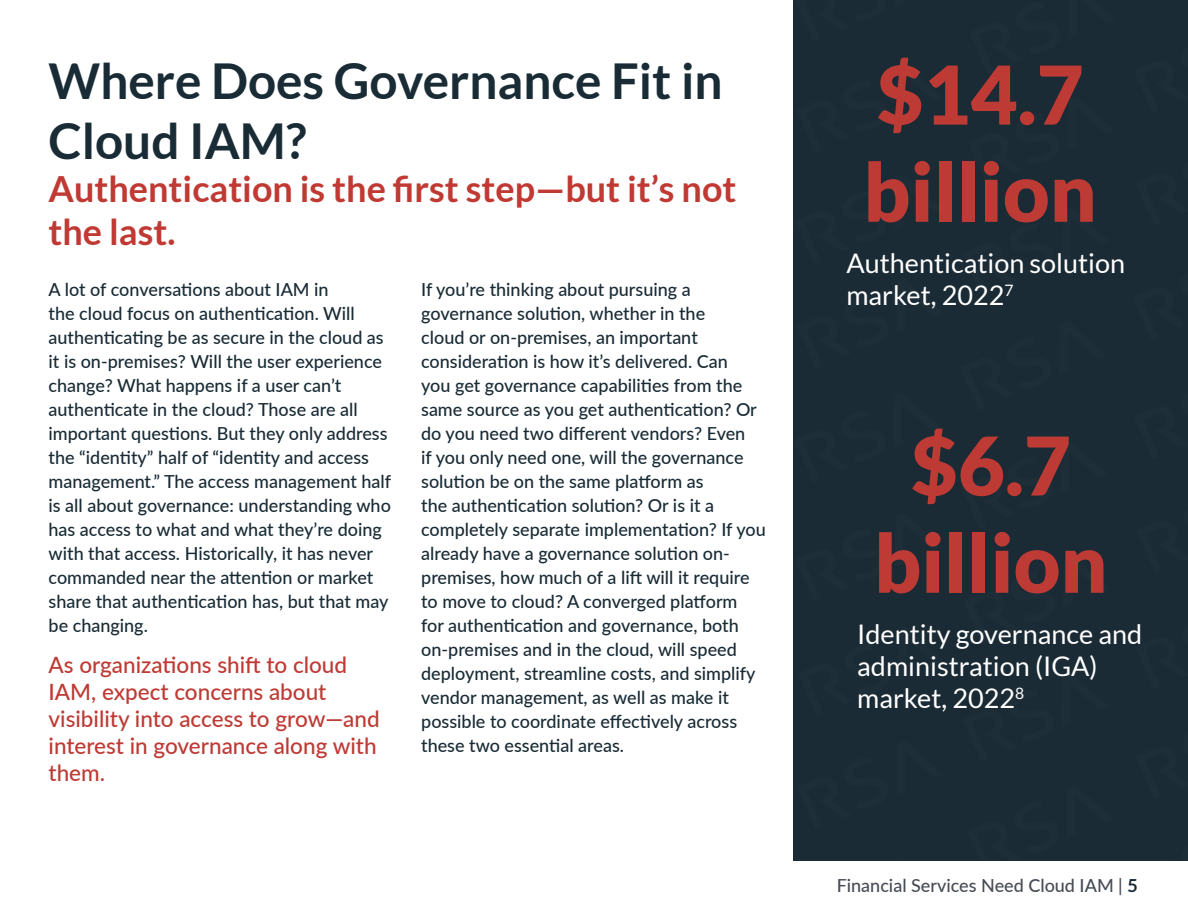
<style>
.page{position:relative;width:1188px;height:918px;background:#fff}
.page>*{position:absolute;margin:0;border:0;box-sizing:border-box;transform-origin:0 0}
.SidebarTextRedLarge{font:900 81px/97.2px "Lato";color:#be3a34}
.PageTitleBlack{font:700 49.5px/59.4px "Lato";color:#192b35}
.PageTitle02Red{font:700 36px/43.2px "Lato";color:#c03933}
.SidebarTextWhite{font:27px/32.4px "Lato";color:#fff}
.Subhead01Red{font:500 22.5px/27px "Lato";color:#be3a34}
.BodyTextBlack{font:500 18px/24px "Lato";color:#192b35}
.t1{font:500 18px "Lato";color:#474c55}
.s1{font-weight:700;color:#192b35}
</style>
<div class="page">
<div style="left:794px;top:0;width:394px;height:861px;background:#1a2b35"></div>
<p class="PageTitleBlack" style="left:49px;top:51px;width:675px">Where Does Governance Fit in<br>Cloud IAM?</p>
<p class="PageTitle02Red" style="left:49px;top:167px;width:689px">Authentication is the first step—but it’s not the last.</p>
<p class="BodyTextBlack" style="left:49px;top:277px;width:344px">A lot of conversations about IAM in<br>the cloud focus on authentication. Will authenticating be as secure in the cloud as it is on-premises? Will the user experience change? What happens if a user can’t authenticate in the cloud? Those are all important questions. But they only address the “identity” half of “identity and access management.” The access management half is all about governance: understanding who has access to what and what they’re doing with that access. Historically, it has never commanded near the attention or market share that authentication has, but that may be changing.</p>
<p class="Subhead01Red" style="left:49px;top:650px;width:333px">As organizations shift to cloud<br>IAM, expect concerns about visibility into access to grow—and interest in governance along with them.</p>
<p class="BodyTextBlack" style="left:421px;top:277px;width:346px">If you’re thinking about pursuing a governance solution, whether in the<br>cloud or on-premises, an important consideration is how it’s delivered. Can<br>you get governance capabilities from the same source as you get authentication? Or do you need two different vendors? Even<br>if you only need one, will the governance solution be on the same platform as<br>the authentication solution? Or is it a completely separate implementation? If you already have a governance solution on&shy;premises, how much of a lift will it require to move to cloud? A converged platform<br>for authentication and governance, both on-premises and in the cloud, will speed deployment, streamline costs, and simplify vendor management, as well as make it possible to coordinate effectively across these two essential areas.</p>
<p class="SidebarTextRedLarge" style="left:864px;top:45px;width:235px">$14.7 billion</p>
<p class="SidebarTextWhite" style="left:846px;top:247px;width:280px">Authentication solution market, 2022<sup>7</sup></p>
<p class="SidebarTextRedLarge" style="left:874px;top:416px;width:235px;text-align:center">$6.7 billion</p>
<p class="SidebarTextWhite" style="left:857px;top:618px;width:287px">Identity governance and administration (IGA) market, 2022<sup>8</sup></p>
<p class="t1" style="left:837px;top:872px;width:303px">Financial Services Need Cloud IAM | <span class="s1">5</span></p>
</div>
